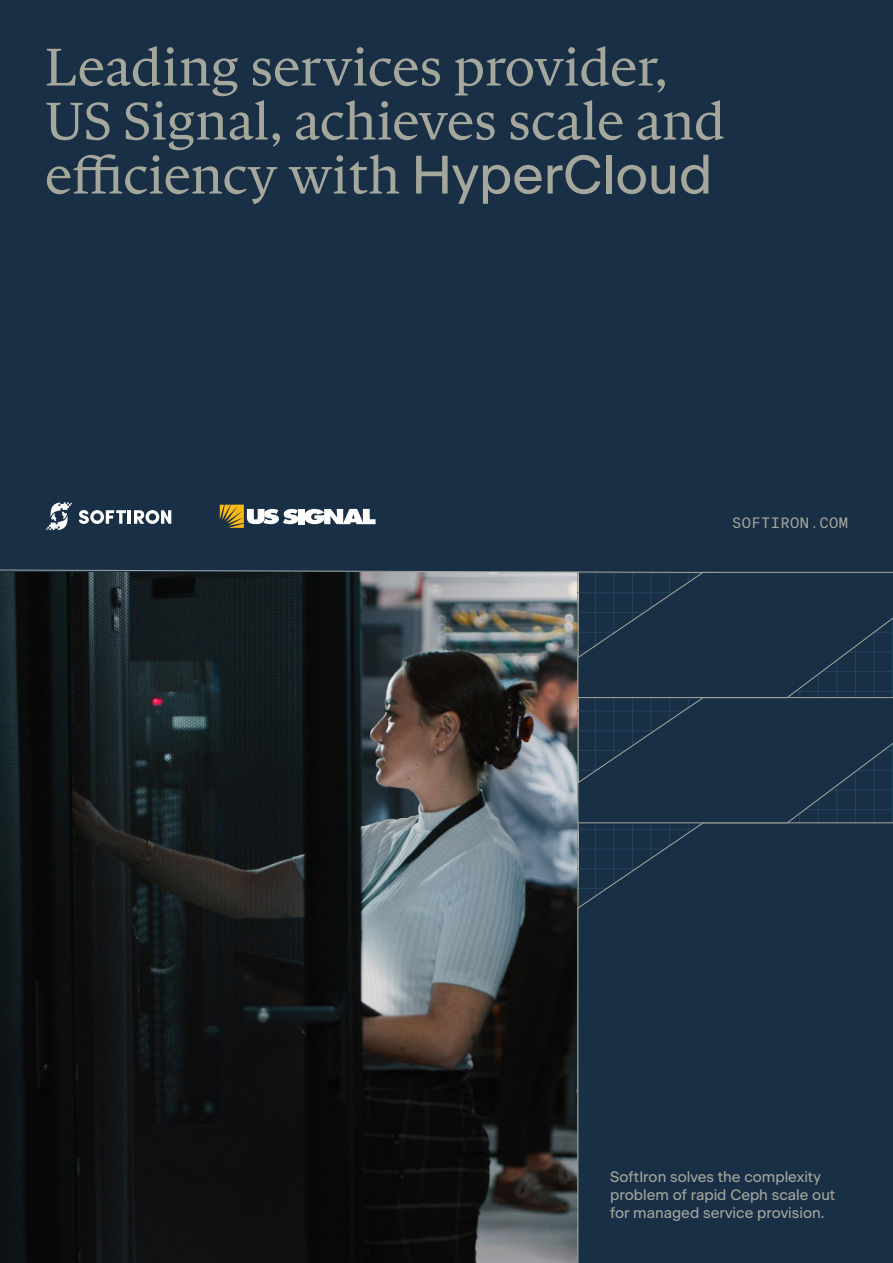
<style>
.page{position:relative;width:893px;height:1263px;background:#182f46}
.page>*{position:absolute;margin:0;border:0;box-sizing:border-box;transform-origin:0 0}
.t1{font:54px/54px "Gothia Serif Text";letter-spacing:-.005em;color:#a5a79c}
.t2{font:15px/18px "Beausite Classic";color:#a5a79c}
.t3{font:15px "FT System Mono";letter-spacing:.025em;color:#a5a79c}
.s1{font-family:"Beausite Classic"}
.s2{color:#9ba6b3}
</style>
<div class="page">
<img style="left:0;top:824px;width:577px;height:439px">
<svg style="left:79px;top:510px;width:47px;height:14px"></svg>
<hr style="left:128px;top:510px;width:3px;height:14px;background:#fff">
<svg style="left:134px;top:510px;width:37px;height:14px"></svg>
<svg style="left:46px;top:502px;width:26px;height:28px"></svg>
<svg style="left:577px;top:824px;width:125px;height:439px"></svg>
<svg style="left:0;top:569px;width:893px;height:255px"></svg>
<svg style="left:220px;top:505px;width:79px;height:23px"></svg>
<div style="left:298px;top:509px;width:7px;height:15px;background:#fff"></div>
<svg style="left:305px;top:509px;width:71px;height:15px"></svg>
<p class="t1" style="left:45px;top:41px;width:682px">Leading services provider,<br>US Signal, achieves scale and efficiency with <span class="s1">HyperCloud</span></p>
<p class="t3" style="left:732px;top:512px;width:117px">SOFTIRON.COM</p>
<p class="t2" style="left:610px;top:1166px;width:227px">SoftIron solves the complexity problem of rapid Ceph scale out for managed service provision<span class="s2">.</span></p>
</div>
